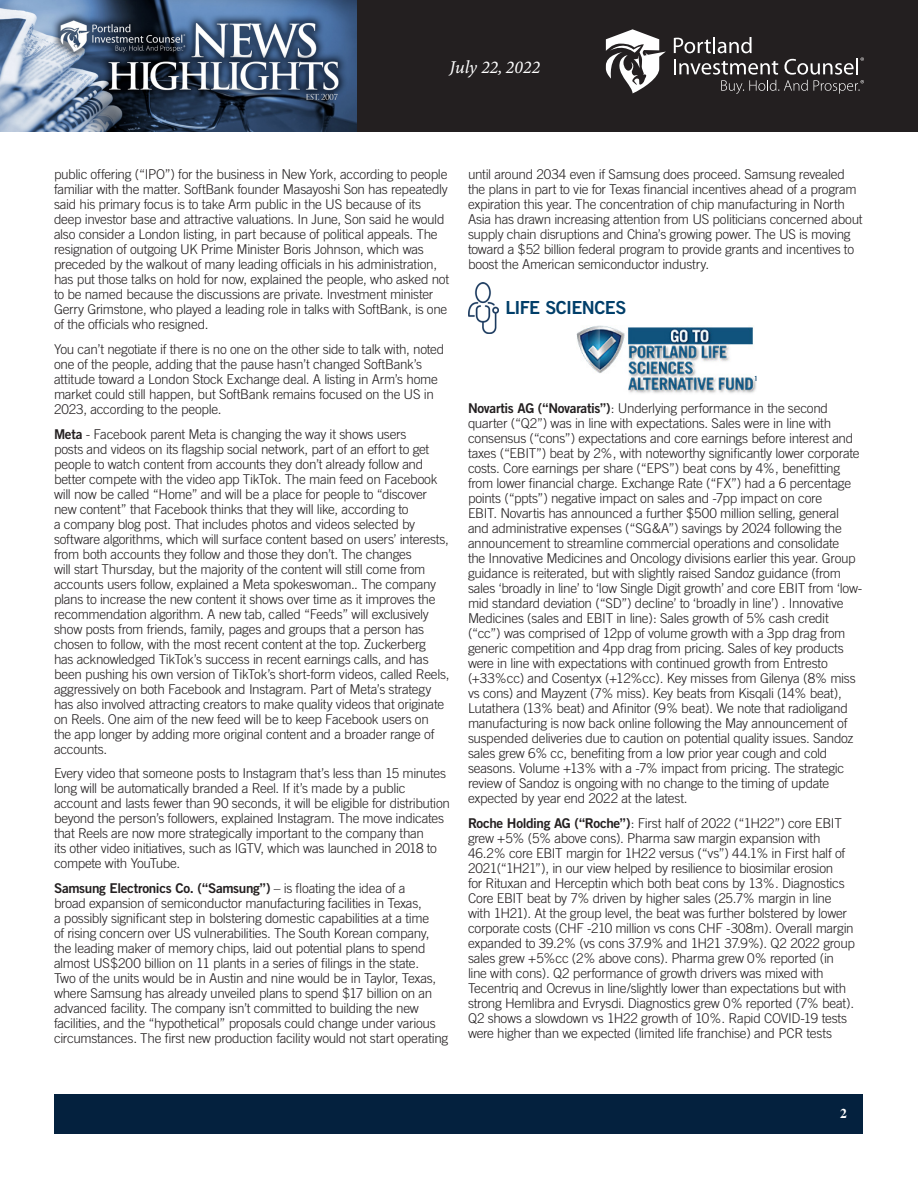
<style>
.page{position:relative;width:918px;height:1188px;background:#fff}
.page>*{position:absolute;margin:0;border:0;box-sizing:border-box;transform-origin:0 0}
.Article_-_Body{font:18px "Trade Gothic Bold Two";letter-spacing:-.035em;color:#003e69}
.t1{font:italic 18px "Minion Variable Concept";color:#fff}
.Article_-_Body-2{font:300 13.5px/15px "Trade Gothic";letter-spacing:-.02em;color:#231f20}
.t2{font:700 13.5px "Times";color:#fff}
.t3{font:7.05px "Trade Gothic Bold Cond Twenty";color:#003e69}
.s1{font-family:"Trade Gothic Bold Two";font-weight:400}
</style>
<div class="page">
<div style="left:356px;top:0;width:562px;height:132px;background:#231f20"></div>
<img style="left:0;top:0;width:356px;height:132px">
<svg style="left:674px;top:37px;width:190px;height:57px"></svg>
<svg style="left:606px;top:29px;width:60px;height:64px"></svg>
<div style="left:55px;top:1094px;width:808px;height:39px;background:#04213e"></div>
<img style="left:468px;top:282px;width:31px;height:51px">
<img style="left:577px;top:326px;width:179px;height:67px">
<h1 class="t1" style="left:450px;top:55px;width:92px">July 22, 2022</h1>
<p class="Article_-_Body-2" style="left:54px;top:167px;width:397px">public offering (“IPO”) for the business in New York, according to people familiar with the matter. SoftBank founder Masayoshi Son has repeatedly said his primary focus is to take Arm public in the US because of its deep investor base and attractive valuations. In June, Son said he would also consider a London listing, in part because of political appeals. The resignation of outgoing UK Prime Minister Boris Johnson, which was preceded by the walkout of many leading officials in his administration, has put those talks on hold for now, explained the people, who asked not to be named because the discussions are private. Investment minister Gerry Grimstone, who played a leading role in talks with SoftBank, is one of the officials who resigned.</p>
<p class="Article_-_Body-2" style="left:54px;top:341px;width:392px">You can’t negotiate if there is no one on the other side to talk with, noted one of the people, adding that the pause hasn’t changed SoftBank’s attitude toward a London Stock Exchange deal. A listing in Arm’s home market could still happen, but SoftBank remains focused on the US in 2023, according to the people.</p>
<p class="Article_-_Body-2" style="left:54px;top:426px;width:397px"><span class="s1">Meta</span> - Facebook parent Meta is changing the way it shows users<br>posts and videos on its flagship social network, part of an effort to get people to watch content from accounts they don’t already follow and better compete with the video app TikTok. The main feed on Facebook will now be called “Home” and will be a place for people to “discover new content” that Facebook thinks that they will like, according to<br>a company blog post. That includes photos and videos selected by software algorithms, which will surface content based on users’ interests, from both accounts they follow and those they don’t. The changes<br>will start Thursday, but the majority of the content will still come from accounts users follow, explained a Meta spokeswoman.. The company plans to increase the new content it shows over time as it improves the recommendation algorithm. A new tab, called “Feeds” will exclusively show posts from friends, family, pages and groups that a person has chosen to follow, with the most recent content at the top. Zuckerberg<br>has acknowledged TikTok’s success in recent earnings calls, and has been pushing his own version of TikTok’s short-form videos, called Reels, aggressively on both Facebook and Instagram. Part of Meta’s strategy has also involved attracting creators to make quality videos that originate on Reels. One aim of the new feed will be to keep Facebook users on the app longer by adding more original content and a broader range of accounts.</p>
<p class="Article_-_Body-2" style="left:54px;top:766px;width:398px">Every video that someone posts to Instagram that’s less than 15 minutes long will be automatically branded a Reel. If it’s made by a public account and lasts fewer than 90 seconds, it will be eligible for distribution beyond the person’s followers, explained Instagram. The move indicates that Reels are now more strategically important to the company than<br>its other video initiatives, such as IGTV, which was launched in 2018 to compete with YouTube.</p>
<p class="Article_-_Body-2" style="left:54px;top:881px;width:396px"><span class="s1">Samsung Electronics Co. (“Samsung”)</span> – is floating the idea of a<br>broad expansion of semiconductor manufacturing facilities in Texas,<br>a possibly significant step in bolstering domestic capabilities at a time<br>of rising concern over US vulnerabilities. The South Korean company, the leading maker of memory chips, laid out potential plans to spend almost US$200 billion on 11 plants in a series of filings in the state.<br>Two of the units would be in Austin and nine would be in Taylor, Texas, where Samsung has already unveiled plans to spend $17 billion on an advanced facility. The company isn’t committed to building the new facilities, and the “hypothetical” proposals could change under various circumstances. The first new production facility would not start operating</p>
<p class="Article_-_Body-2" style="left:468px;top:167px;width:396px">until around 2034 even if Samsung does proceed. Samsung revealed the plans in part to vie for Texas financial incentives ahead of a program expiration this year. The concentration of chip manufacturing in North Asia has drawn increasing attention from US politicians concerned about supply chain disruptions and China’s growing power. The US is moving toward a $52 billion federal program to provide grants and incentives to boost the American semiconductor industry.</p>
<p class="Article_-_Body" style="left:505px;top:297px;width:122px">LIFE SCIENCES</p>
<p class="t3" style="left:755px;top:375px;width:5px">1</p>
<p class="Article_-_Body-2" style="left:468px;top:401px;width:396px"><span class="s1">Novartis AG (“Novaratis”)</span>: Underlying performance in the second quarter (“Q2”) was in line with expectations. Sales were in line with consensus (“cons”) expectations and core earnings before interest and taxes (“EBIT”) beat by 2%, with noteworthy significantly lower corporate costs. Core earnings per share (“EPS”) beat cons by 4%, benefitting from lower financial charge. Exchange Rate (“FX”) had a 6 percentage points (“ppts”) negative impact on sales and -7pp impact on core<br>EBIT. Novartis has announced a further $500 million selling, general and administrative expenses (“SG&amp;A”) savings by 2024 following the announcement to streamline commercial operations and consolidate<br>the Innovative Medicines and Oncology divisions earlier this year. Group guidance is reiterated, but with slightly raised Sandoz guidance (from sales ‘broadly in line’ to ‘low Single Digit growth’ and core EBIT from ‘low&shy;mid standard deviation (“SD”) decline’ to ‘broadly in line’) . Innovative Medicines (sales and EBIT in line): Sales growth of 5% cash credit (“cc”) was comprised of 12pp of volume growth with a 3pp drag from generic competition and 4pp drag from pricing. Sales of key products were in line with expectations with continued growth from Entresto (+33%cc) and Cosentyx (+12%cc). Key misses from Gilenya (8% miss vs cons) and Mayzent (7% miss). Key beats from Kisqali (14% beat), Lutathera (13% beat) and Afinitor (9% beat). We note that radioligand manufacturing is now back online following the May announcement of suspended deliveries due to caution on potential quality issues. Sandoz sales grew 6% cc, benefiting from a low prior year cough and cold seasons. Volume +13% with a -7% impact from pricing. The strategic review of Sandoz is ongoing with no change to the timing of update expected by year end 2022 at the latest.</p>
<p class="Article_-_Body-2" style="left:468px;top:816px;width:388px"><span class="s1">Roche Holding AG (“Roche”)</span>: First half of 2022 (“1H22”) core EBIT grew +5% (5% above cons). Pharma saw margin expansion with 46.2% core EBIT margin for 1H22 versus (“vs”) 44.1% in First half of 2021(“1H21”), in our view helped by resilience to biosimilar erosion<br>for Rituxan and Herceptin which both beat cons by 13%. Diagnostics Core EBIT beat by 7% driven by higher sales (25.7% margin in line with 1H21). At the group level, the beat was further bolstered by lower corporate costs (CHF -210 million vs cons CHF -308m). Overall margin expanded to 39.2% (vs cons 37.9% and 1H21 37.9%). Q2 2022 group sales grew +5%cc (2% above cons). Pharma grew 0% reported (in line with cons). Q2 performance of growth drivers was mixed with Tecentriq and Ocrevus in line/slightly lower than expectations but with strong Hemlibra and Evrysdi. Diagnostics grew 0% reported (7% beat).<br>Q2 shows a slowdown vs 1H22 growth of 10%. Rapid COVID-19 tests were higher than we expected (limited life franchise) and PCR tests</p>
<p class="t2" style="left:840px;top:1100px;width:8px">2</p>
</div>
